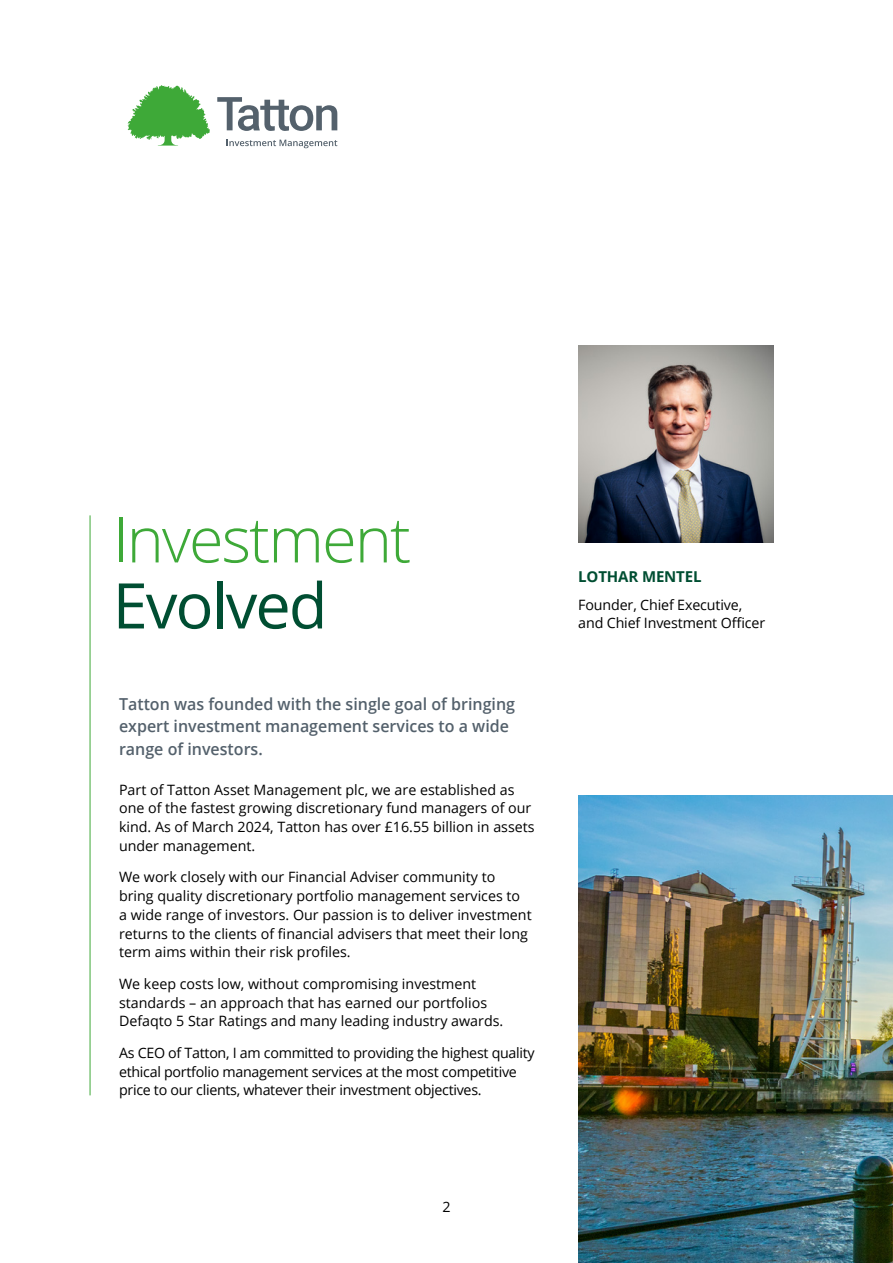
<style>
.page{position:relative;width:893px;height:1263px;background:#fff}
.page>*{position:absolute;margin:0;border:0;box-sizing:border-box;transform-origin:0 0}
.t1{font:300 63px "Open Sans";letter-spacing:-.03em;color:#3ea938}
.t2{font:63px "Open Sans";letter-spacing:-.03em;color:#004e32}
.t3{font:600 16.5px/22.5px "Open Sans";color:#54616c}
.t4{font:700 15px "Open Sans";letter-spacing:-.01em;color:#004e32}
.t5{font:14.25px/18.8px "Open Sans";color:#000}
.t6{font:14.25px/18.8px "Open Sans";letter-spacing:-.02em;color:#000}
</style>
<div class="page">
<img style="left:578px;top:795px;width:315px;height:468px">
<img style="left:578px;top:346px;width:196px;height:196px">
<svg style="left:128px;top:85px;width:82px;height:61px"></svg>
<svg style="left:217px;top:97px;width:120px;height:34px"></svg>
<svg style="left:227px;top:140px;width:110px;height:8px"></svg>
<hr style="left:90px;top:515px;width:1px;height:580px;background:#3ea938">
<h1 class="t1" style="left:113px;top:496px;width:300px">Investment</h1>
<h1 class="t2" style="left:113px;top:562px;width:216px">Evolved</h1>
<p class="t3" style="left:119px;top:692px;width:397px">Tatton was founded with the single goal of bringing expert investment management services to a wide range of investors.</p>
<p class="t5" style="left:119px;top:780px;width:417px">Part of Tatton Asset Management plc, we are established as one of the fastest growing discretionary fund managers of our kind. As of March 2024, Tatton has over £16.55 billion in assets under management.</p>
<p class="t5" style="left:119px;top:867px;width:414px">We work closely with our Financial Adviser community to bring quality discretionary portfolio management services to<br>a wide range of investors. Our passion is to deliver investment returns to the clients of financial advisers that meet their long term aims within their risk profiles.</p>
<p class="t5" style="left:119px;top:974px;width:386px">We keep costs low, without compromising investment standards – an approach that has earned our portfolios<br>Defaqto 5 Star Ratings and many leading industry awards.</p>
<p class="t6" style="left:119px;top:1043px;width:417px">As CEO of Tatton, I am committed to providing the highest quality ethical portfolio management services at the most competitive price to our clients, whatever their investment objectives.</p>
<p class="t5" style="left:442px;top:1196px;width:10px">2</p>
<p class="t4" style="left:578px;top:566px;width:125px">LOTHAR MENTEL</p>
<p class="t5" style="left:578px;top:595px;width:188px">Founder, Chief Executive, and Chief Investment Officer</p>
</div>
